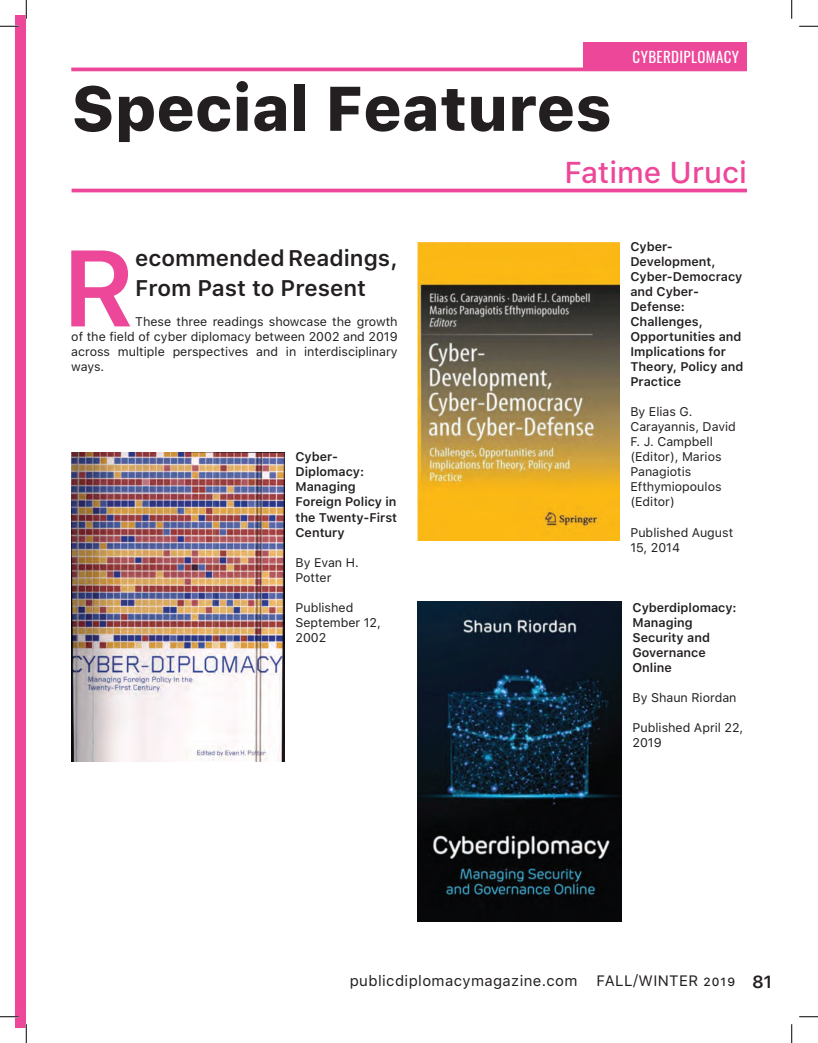
<style>
.page{position:relative;width:818px;height:1043px;background:#fff}
.page>*{position:absolute;margin:0;border:0;box-sizing:border-box;transform-origin:0 0}
.t1{font:600 107.62px "SF Pro Text";color:#ed4799}
.t2{font:800 62.5px "SF Pro Text";color:#231f20}
.t3{font:500 30px "SF Pro Text";color:#ed4799}
.t4{font:600 22.5px/30px "SF Pro Text";color:#231f20}
.t5{font:15px "SF Pro Text";letter-spacing:.025em;color:#231f20}
.t6{font:15px "Oswald";letter-spacing:.025em;color:#fff}
.t7{font:12.5px/15px "SF Pro Text";color:#231f20}
.t8{font:600 12.5px/15px "SF Pro Text";color:#231f20}
.s1{font-family:"SF Pro Display";font-weight:600;font-size:17.5px}
</style>
<div class="page">
<div style="left:583px;top:42px;width:163px;height:29px;background:#ed4799"></div>
<hr style="left:71px;top:68px;width:675px;height:3px;background:#ed4799">
<div style="left:15px;top:15px;width:11px;height:1013px;background:#ed4799"></div>
<hr style="left:72px;top:189px;width:675px;height:3px;background:#ed4799">
<img style="left:71px;top:453px;width:213px;height:308px">
<img style="left:417px;top:243px;width:202px;height:297px">
<img style="left:417px;top:601px;width:204px;height:320px">
<svg style="left:0;top:25px;width:19px;height:2px"></svg>
<svg style="left:799px;top:25px;width:19px;height:2px"></svg>
<svg style="left:0;top:1016px;width:19px;height:1px"></svg>
<svg style="left:799px;top:1016px;width:19px;height:1px"></svg>
<svg style="left:25px;top:0;width:2px;height:19px"></svg>
<svg style="left:25px;top:1024px;width:2px;height:18px"></svg>
<svg style="left:791px;top:0;width:1px;height:19px"></svg>
<svg style="left:791px;top:1024px;width:1px;height:18px"></svg>
<h2 class="t2" style="left:71px;top:73px;width:542px">Special Features</h2>
<p class="t6" style="left:632px;top:43px;width:108px">CYBERDIPLOMACY</p>
<h1 class="t1" style="left:62px;top:226px;width:75px">R</h1>
<h3 class="t4" style="left:135px;top:243px;width:264px">ecommended Readings,<br>From Past to Present</h3>
<p class="t7" style="left:71px;top:314px;width:328px;text-align:justify;text-indent:64px">These three readings showcase the growth of the field of cyber diplomacy between 2002 and 2019 across multiple perspectives and in interdisciplinary ways.</p>
<p class="t8" style="left:295px;top:449px;width:103px">Cyber-<br>Diplomacy:<br>Managing<br>Foreign Policy in the Twenty-First<br>Century</p>
<p class="t7" style="left:295px;top:554px;width:65px">By Evan H.<br>Potter</p>
<p class="t7" style="left:295px;top:599px;width:87px">Published<br>September 12,<br>2002</p>
<h3 class="t3" style="left:564px;top:155px;width:184px">Fatime Uruci</h3>
<p class="t8" style="left:630px;top:239px;width:115px">Cyber-<br>Development,<br>Cyber-Democracy and Cyber-<br>Defense:<br>Challenges,<br>Opportunities and<br>Implications for<br>Theory, Policy and<br>Practice</p>
<p class="t7" style="left:630px;top:404px;width:107px">By Elias G.<br>Carayannis, David<br>F. J. Campbell (Editor), Marios<br>Panagiotis<br>Efthymiopoulos (Editor)</p>
<p class="t7" style="left:630px;top:524px;width:104px">Published August<br>15, 2014</p>
<p class="t8" style="left:632px;top:599px;width:106px">Cyberdiplomacy:<br>Managing<br>Security and<br>Governance<br>Online</p>
<p class="t7" style="left:632px;top:689px;width:106px">By Shaun Riordan</p>
<p class="t7" style="left:632px;top:719px;width:112px">Published April 22,<br>2019</p>
<p class="t5" style="left:350px;top:971px;width:229px">publicdiplomacymagazine.com</p>
<p class="t5" style="left:596px;top:971px;width:177px">FALL/WINTER 2019 <span class="s1">81</span></p>
</div>
